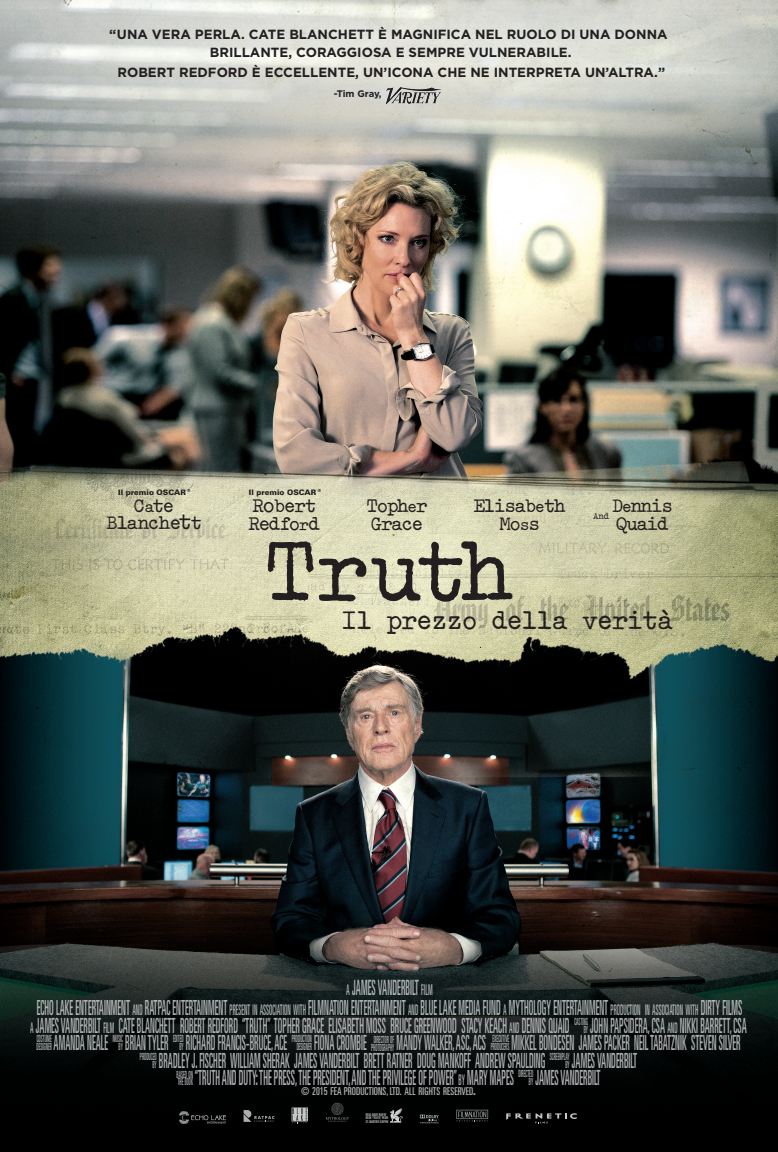
<style>
.page{position:relative;width:778px;height:1152px;background:#fff}
.page>*{position:absolute;margin:0;border:0;box-sizing:border-box;transform-origin:0 0}
.t1{font:700 96.32px "Typewriter";letter-spacing:-.03em;color:#231f20}
.t2{font:700 29.04px "Typewriter";letter-spacing:-.025em;color:#231f20}
.t3{font:ultra-condensed 21.08px "Univers";letter-spacing:.01em;color:#c7c8ca;scale:.55 1}
.t4{font:700 20.96px/17.8px "Typewriter";letter-spacing:-.055em;color:#231f20}
.t5{font:700 20.96px/16.7px "Typewriter";letter-spacing:-.02em;color:#231f20;text-align:center}
.t6{font:ultra-condensed 20.88px/17.5px "Univers";letter-spacing:.005em;color:#c7c8ca;scale:.55 1}
.t7{font:700 13.28px/18.4px "Gotham";color:#231f20;text-align:center}
.t8{font:ultra-condensed 10.88px "Univers";color:#c7c8ca;scale:.95 1}
.t9{font:ultra-condensed 10.76px "Univers";letter-spacing:.005em;color:#c7c8ca;scale:.95 1}
.t10{font:700 10.08px "Typewriter";color:#231f20}
.t11{font:ultra-condensed 9.88px/7.6px "Univers";color:#c7c8ca;scale:.55 1}
.t12{font:700 9.48px "Gotham";letter-spacing:-.01em;color:#231f20}
.t13{font:900 7.56px "Univers LT Std";color:#231f20}
.t14{font:800 condensed 3.8px/3.6px "Helvetica Neue";color:#c7c8ca;scale:.66 1}
.s1{font-style:inherit}
.s2{font-size:17.72px}
.s3{font-size:24.2px}
.s4{font-size:23.12px}
.s5{font-size:14.76px}
.s6{font-size:14.6px}
.s7{font-size:9.88px}
.s8{font-size:20.88px}
.s9{font-size:9.96px}
.s10{font-size:11px}
.s11{font-size:10.88px}
.s12{font-size:15.4px}
</style>
<div class="page">
<img style="left:0;top:0;width:778px;height:1152px">
<img style="left:385px;top:88px;width:57px;height:15px">
<img style="left:325px;top:1103px;width:24px;height:20px">
<svg style="left:456px;top:1110px;width:32px;height:12px"></svg>
<svg style="left:243px;top:1110px;width:31px;height:12px"></svg>
<img style="left:390px;top:1109px;width:12px;height:14px">
<svg style="left:292px;top:1108px;width:16px;height:15px"></svg>
<svg style="left:420px;top:1115px;width:19px;height:8px"></svg>
<img style="left:179px;top:1112px;width:46px;height:11px">
<svg style="left:506px;top:1113px;width:70px;height:10px"></svg>
<p class="t7" style="left:109px;top:25px;width:560px">“UNA VERA PERLA. CATE BLANCHETT È MAGNIFICA NEL RUOLO DI UNA DONNA<br>BRILLANTE, CORAGGIOSA E SEMPRE VULNERABILE.</p>
<p class="t7" style="left:117px;top:63px;width:549px">ROBERT REDFORD È ECCELLENTE, UN’ICONA CHE NE INTERPRETA UN’ALTRA.”</p>
<p class="t12" style="left:334px;top:88px;width:49px">-Tim Gray,</p>
<p class="t13" style="left:118px;top:487px;width:74px">Il premio <span class="s1">OSCAR</span> <sup>®</sup></p>
<p class="t13" style="left:249px;top:487px;width:74px">Il premio <span class="s1">OSCAR</span> <sup>®</sup></p>
<p class="t5" style="left:106px;top:497px;width:97px">C<span class="s2">a</span>te<br>Blanche<span class="s3">t</span>t</p>
<p class="t4" style="left:248px;top:497px;width:73px">R<span class="s4">o</span>bert<br>Redfo<span class="s2">r</span>d</p>
<p class="t4" style="left:366px;top:497px;width:62px">Toph<span class="s2">e</span>r<br>Grace</p>
<p class="t4" style="left:474px;top:497px;width:93px;text-align:center">Elisab<span class="s2">e</span>th<br>Mo<span class="s2">s</span>s</p>
<p class="t4" style="left:612px;top:497px;width:62px">D<span class="s2">e</span>nnis<br>Quaid</p>
<p class="t10" style="left:593px;top:511px;width:18px">And</p>
<h1 class="t1" style="left:264px;top:521px;width:251px">Truth</h1>
<h2 class="t2" style="left:341px;top:605px;width:333px">Il prezzo della verità</h2>
<p class="t3" style="left:346px;top:976px;width:159px"><span class="s5">A</span> JAMES VANDERBILT <span class="s5">FILM</span></p>
<p class="t6" style="left:30px;top:999px;width:1296px;text-indent:7px">ECHO LAKE ENTERTAINMENT <span class="s6">AND</span> RATPAC ENTERTAINMENT <span class="s6">PRESENT IN ASSOCIATION WITH</span> FILMNATION ENTERTAINMENT <span class="s6">AND</span> BLUE LAKE MEDIA FUND <span class="s6">A</span> MYTHOLOGY ENTERTAINMENT <span class="s6">PRODUCTION IN ASSOCIATION WITH</span> DIRTY FILMS<br><span class="s6">A</span> JAMES VANDERBILT <span class="s6">FILM</span> CATE BLANCHETT ROBERT REDFORD “TRUTH” TOPHER GRACE ELISABETH MOSS BRUCE GREENWOOD STACY KEACH <span class="s6">AND</span> DENNIS QUAID <sup>CASTING</sup></p>
<p class="t6" style="left:583px;top:1016px;width:298px"><span class="s7">BY</span> JOHN PAPSIDERA, CSA <span class="s6">AND</span> NIKKI BARRETT, CSA</p>
<p class="t6" style="left:179px;top:1034px;width:242px"><span class="s7">BY</span> RICHARD FRANCIS-BRUCE, ACE <sup>PRODUCTION</sup></p>
<p class="t11" style="left:297px;top:1036px;width:179px">DESIGNER <span class="s8">FIONA CROMBIE</span> DIRECTOR OF</p>
<p class="t6" style="left:371px;top:1034px;width:253px"><span class="s7">PHOTOG</span><span class="s9">RAPHY</span> MANDY WALKER, ASC, ACS <sup>EXECUTIVE</sup></p>
<p class="t6" style="left:490px;top:1034px;width:456px"><span class="s7">PRODUCERS</span> MIKKEL BONDESEN JAMES PACKER NEIL TABATZNIK STEVEN SILVER</p>
<p class="t11" style="left:37px;top:1035px;width:159px">COSTUME<br>DESIGNER <span class="s8">AMANDA NEALE</span> MUSIC</p>
<p class="t6" style="left:119px;top:1034px;width:120px"><span class="s7">BY</span> BRIAN TYLER <sup>EDITED</sup></p>
<p class="t6" style="left:152px;top:1051px;width:760px"><span class="s7">BY</span> BRADLEY J. FISCHER WILLIAM SHERAK JAMES VANDERBILT BRETT RATNER DOUG MANKOFF ANDREW SPAULDING <sup>SCREENPLAY</sup></p>
<p class="t6" style="left:565px;top:1051px;width:132px"><span class="s7">BY</span> JAMES VANDERBILT</p>
<p class="t11" style="left:140px;top:1053px;width:32px">PRODUCED</p>
<p class="t6" style="left:178px;top:1069px;width:648px"><span class="s7">THE</span> <span class="s9">BOOK</span> “TRUTH AND DUTY: THE PRESS, THE PRESIDENT, AND THE PRIVILEGE OF POWER” <span class="s6">BY</span> MARY MAPES <sup>DIRECTED</sup></p>
<p class="t6" style="left:529px;top:1069px;width:132px"><span class="s7">BY</span> JAMES VANDERBILT</p>
<p class="t11" style="left:176px;top:1070px;width:31px">BASED ON</p>
<p class="t8" style="left:301px;top:1085px;width:50px"><span class="s10">© 2015</span> FEA PRODUCTIONS</p>
<p class="t9" style="left:386px;top:1085px;width:96px"><span class="s11">, LTD.</span> ALL RIGHTS RESERVED<span class="s12">.</span></p>
<p class="t14" style="left:366px;top:1112px;width:36px">READ MARY MAPES’<br>BOOK “TRUTH,” FROM<br>ST. MARTIN’S GRIFFIN</p>
</div>
